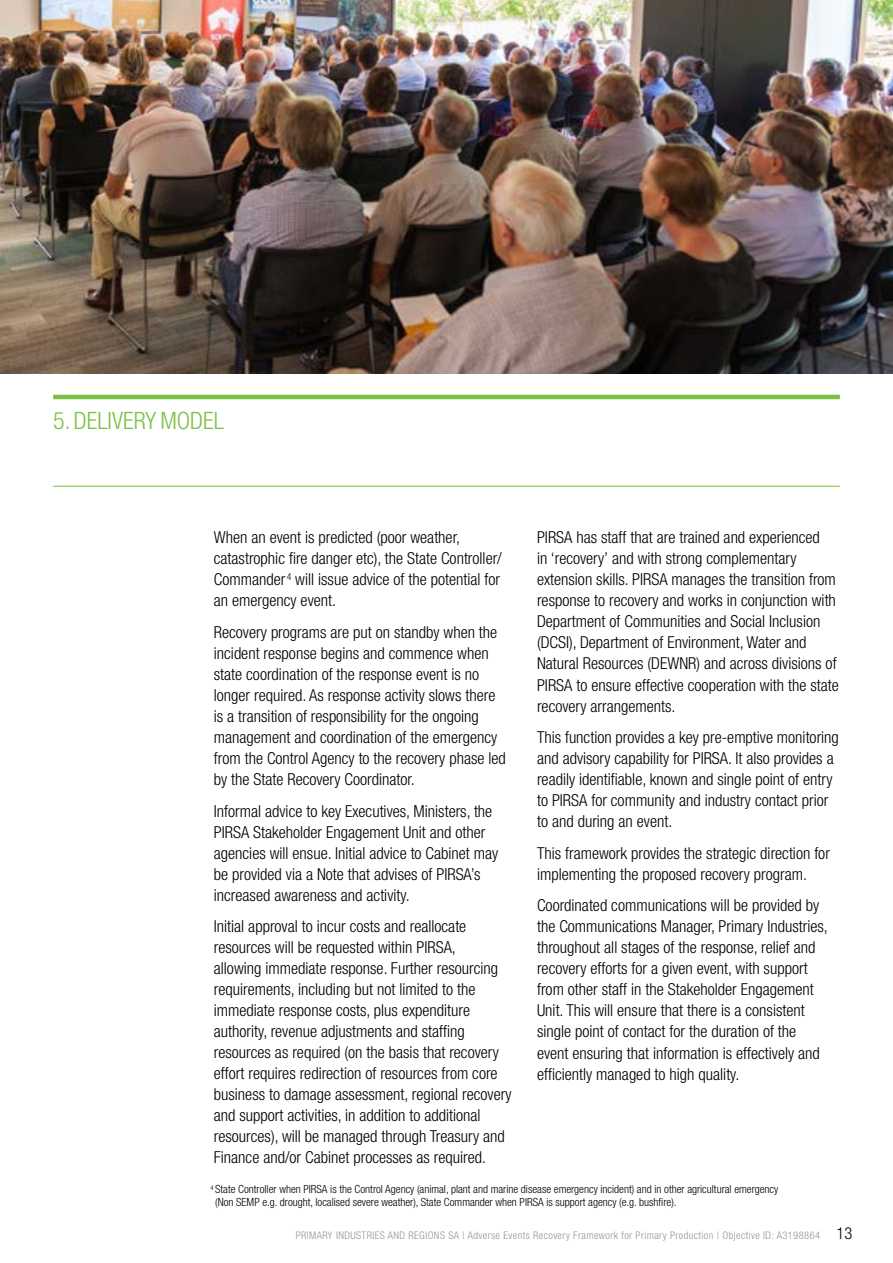
<style>
.page{position:relative;width:893px;height:1263px;background:#fff}
.page>*{position:absolute;margin:0;border:0;box-sizing:border-box;transform-origin:0 0}
.t1{font:300 condensed 24px "Helvetica Neue LT Std";color:#7ac143}
.t2{font:300 condensed 16.5px/21px "Helvetica Neue LT Std";color:#000}
.t3{font:300 condensed 11.25px/12.8px "Helvetica Neue LT Std";color:#000}
.t4{font:300 condensed 10.5px "Helvetica Neue LT Std";letter-spacing:.04em;color:#939598}
.s1{font-size:16.5px;color:#000}
</style>
<div class="page">
<hr style="left:53px;top:395px;width:787px;height:4px;background:#7ac143">
<hr style="left:53px;top:486px;width:787px;height:1px;background:#7ac143">
<img style="left:0;top:0;width:893px;height:373px">
<h1 class="t1" style="left:53px;top:407px;width:172px">5. DELIVERY MODEL</h1>
<p class="t2" style="left:214px;top:527px;width:289px">When an event is predicted (poor weather, catastrophic fire danger etc), the State Controller/ Commander <sup>4</sup> will issue advice of the potential for an emergency event.</p>
<p class="t2" style="left:214px;top:621px;width:293px">Recovery programs are put on standby when the incident response begins and commence when state coordination of the response event is no longer required. As response activity slows there is a transition of responsibility for the ongoing management and coordination of the emergency from the Control Agency to the recovery phase led by the State Recovery Coordinator.</p>
<p class="t2" style="left:214px;top:800px;width:286px">Informal advice to key Executives, Ministers, the PIRSA Stakeholder Engagement Unit and other agencies will ensue. Initial advice to Cabinet may be provided via a Note that advises of PIRSA’s increased awareness and activity.</p>
<p class="t2" style="left:214px;top:916px;width:299px">Initial approval to incur costs and reallocate resources will be requested within PIRSA,<br>allowing immediate response. Further resourcing requirements, including but not limited to the immediate response costs, plus expenditure authority, revenue adjustments and staffing resources as required (on the basis that recovery effort requires redirection of resources from core business to damage assessment, regional recovery and support activities, in addition to additional resources), will be managed through Treasury and Finance and/or Cabinet processes as required.</p>
<p class="t2" style="left:537px;top:527px;width:303px">PIRSA has staff that are trained and experienced<br>in ‘recovery’ and with strong complementary extension skills. PIRSA manages the transition from response to recovery and works in conjunction with Department of Communities and Social Inclusion (DCSI), Department of Environment, Water and Natural Resources (DEWNR) and across divisions of PIRSA to ensure effective cooperation with the state recovery arrangements.</p>
<p class="t2" style="left:537px;top:727px;width:303px">This function provides a key pre-emptive monitoring and advisory capability for PIRSA. It also provides a readily identifiable, known and single point of entry to PIRSA for community and industry contact prior to and during an event.</p>
<p class="t2" style="left:537px;top:842px;width:294px">This framework provides the strategic direction for implementing the proposed recovery program.</p>
<p class="t2" style="left:537px;top:895px;width:292px">Coordinated communications will be provided by the Communications Manager, Primary Industries, throughout all stages of the response, relief and recovery efforts for a given event, with support from other staff in the Stakeholder Engagement Unit. This will ensure that there is a consistent single point of contact for the duration of the event ensuring that information is effectively and efficiently managed to high quality.</p>
<p class="t3" style="left:215px;top:1183px;width:565px;text-indent:-5px"><sup>4</sup> State Controller when PIRSA is the Control Agency (animal, plant and marine disease emergency incident) and in other agricultural emergency (Non SEMP e.g. drought, localised severe weather), State Commander when PIRSA is support agency (e.g. bushfire).</p>
<p class="t4" style="left:296px;top:1229px;width:558px">PRIMARY INDUSTRIES AND REGIONS SA | Adverse Events Recovery Framework for Primary Production | Objective ID: A3198864 <span class="s1">13</span></p>
</div>
